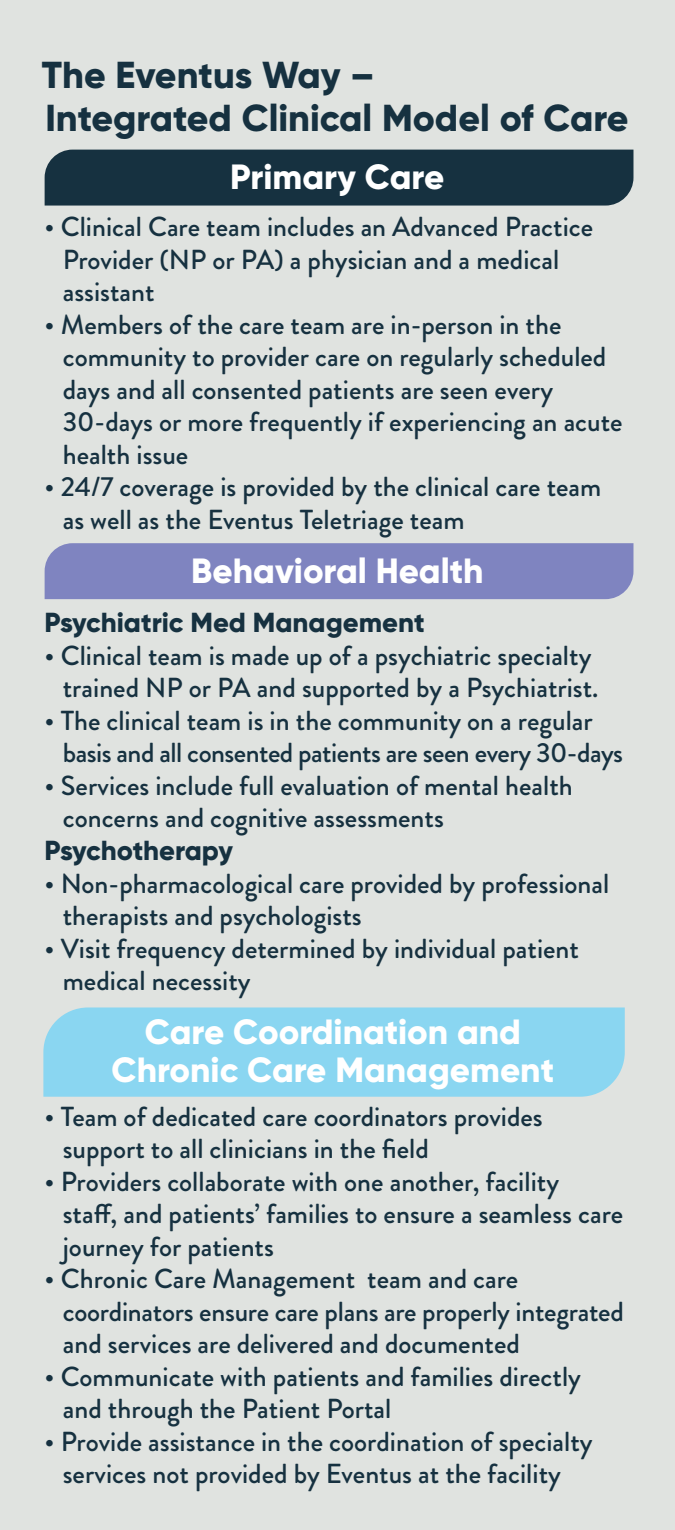
<style>
.page{position:relative;width:675px;height:1530px;background:#e0e3e0}
.page>*{position:absolute;margin:0;border:0;box-sizing:border-box;transform-origin:0 0}
.t1{font:800 37.5px/42.5px "Gilroy";color:#163140}
.t2{font:800 35px "Gilroy";color:#fff}
.t3{font:500 27.5px/32.5px "Brandon Grotesque";color:#163140}
.t4{font:500 27.5px/32.5px "Brandon Grotesque";letter-spacing:-.02em;color:#163140}
.t5{font:800 27.5px "Gilroy";color:#163140}
</style>
<div class="page">
<div style="left:45px;top:150px;width:588px;height:56px;background:#163140"></div>
<div style="left:45px;top:543px;width:588px;height:56px;background:#7f84c0"></div>
<div style="left:43px;top:1007px;width:582px;height:90px;background:#8ad6f1"></div>
<p class="t1" style="left:42px;top:54px;width:588px">The Eventus Way –<br>Integrated Clinical Model of Care</p>
<p class="t2" style="left:230px;top:155px;width:216px">Primary Care</p>
<p class="t3" style="left:63px;top:211px;width:532px;text-indent:-18px">• Clinical Care team includes an Advanced Practice<br>Provider (NP or PA) a physician and a medical assistant</p>
<p class="t3" style="left:63px;top:308px;width:561px;text-indent:-18px">• Members of the care team are in-person in the community to provider care on regularly scheduled days and all consented patients are seen every 30-days or more frequently if experiencing an acute health issue</p>
<p class="t3" style="left:63px;top:471px;width:540px;text-indent:-18px">• 24/7 coverage is provided by the clinical care team as well as the Eventus Teletriage team</p>
<p class="t2" style="left:191px;top:548px;width:294px">Behavioral Health</p>
<p class="t5" style="left:45px;top:605px;width:382px">Psychiatric Med Management</p>
<p class="t3" style="left:45px;top:639px;width:556px;text-align:right">• Clinical team is made up of a psychiatric specialty trained NP or PA and supported by a Psychiatrist.</p>
<p class="t4" style="left:63px;top:704px;width:562px;text-indent:-18px">• The clinical team is in the community on a regular basis and all consented patients are seen every 30-days</p>
<p class="t3" style="left:63px;top:769px;width:512px;text-indent:-18px">• Services include full evaluation of mental health concerns and cognitive assessments</p>
<p class="t5" style="left:45px;top:833px;width:190px">Psychotherapy</p>
<p class="t3" style="left:63px;top:868px;width:548px;text-indent:-18px">• Non-pharmacological care provided by professional therapists and psychologists</p>
<p class="t3" style="left:63px;top:933px;width:518px;text-indent:-18px">• Visit frequency determined by individual patient medical necessity</p>
<p class="t2" style="left:145px;top:1010px;width:378px">Care Coordination and</p>
<p class="t2" style="left:112px;top:1048px;width:444px">Chronic Care Management</p>
<p class="t3" style="left:63px;top:1101px;width:482px;text-indent:-18px">• Team of dedicated care coordinators provides support to all clinicians in the field</p>
<p class="t3" style="left:63px;top:1166px;width:562px;text-indent:-18px">• Providers collaborate with one another, facility<br>staff, and patients’ families to ensure a seamless care journey for patients</p>
<p class="t3" style="left:63px;top:1263px;width:563px;text-indent:-18px">• Chronic Care Management team and care coordinators ensure care plans are properly integrated and services are delivered and documented</p>
<p class="t3" style="left:63px;top:1361px;width:520px;text-indent:-18px">• Communicate with patients and families directly and through the Patient Portal</p>
<p class="t3" style="left:45px;top:1426px;width:550px;text-align:center">• Provide assistance in the coordination of specialty services not provided by Eventus at the facility</p>
</div>
